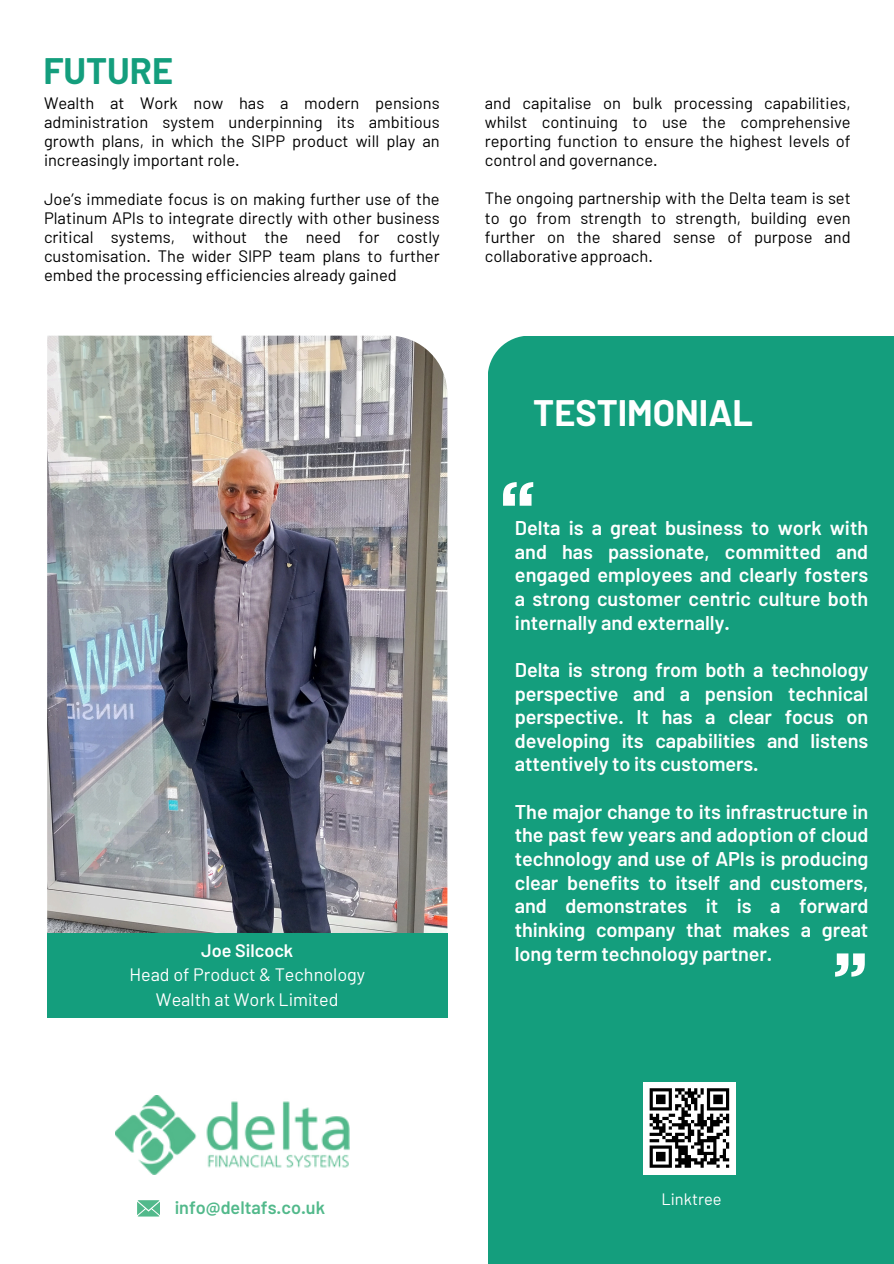
<style>
.page{position:relative;width:894px;height:1264px;background:#fff}
.page>*{position:absolute;margin:0;border:0;box-sizing:border-box;transform-origin:0 0}
.t1{font:700 36px "Barlow";color:#fff}
.t2{font:700 36px "Barlow";color:#149e7d}
.t3{font:600 19.95px/23.7px "Barlow";letter-spacing:-.005em;color:#fff;text-align:justify}
.t4{font:18px/24.8px "Barlow";color:#fff;text-align:center}
.t5{font:600 18px "Barlow";color:#52b98b}
.t6{font:600 18px "Barlow";color:#fff}
.t7{font:16.5px/19.2px "Barlow";color:#000;text-align:justify}
.t8{font:16.5px "Barlow";color:#fff}
</style>
<div class="page">
<img style="left:47px;top:335px;width:400px;height:597px">
<div style="left:488px;top:336px;width:405px;height:927px;background:#149e7d"></div>
<svg style="left:503px;top:482px;width:30px;height:23px"></svg>
<svg style="left:835px;top:953px;width:29px;height:23px"></svg>
<div style="left:47px;top:933px;width:400px;height:84px;background:#149e7d"></div>
<div style="left:643px;top:1081px;width:92px;height:93px;background:#fff"></div>
<svg style="left:649px;top:1088px;width:80px;height:79px"></svg>
<img style="left:115px;top:1095px;width:234px;height:78px">
<svg style="left:137px;top:1200px;width:22px;height:16px"></svg>
<h1 class="t2" style="left:43px;top:48px;width:131px">FUTURE</h1>
<p class="t7" style="left:44px;top:93px;width:397px">Wealth at Work now has a modern pensions administration system underpinning its ambitious growth plans, in which the SIPP product will play an increasingly important role.</p>
<p class="t7" style="left:44px;top:188px;width:397px">Joe’s immediate focus is on making further use of the Platinum APIs to integrate directly with other business critical systems, without the need for costly customisation. The wider SIPP team plans to further embed the processing efficiencies already gained</p>
<p class="t7" style="left:484px;top:93px;width:367px">and capitalise on bulk processing capabilities, whilst continuing to use the comprehensive reporting function to ensure the highest levels of control and governance.</p>
<p class="t7" style="left:484px;top:188px;width:367px">The ongoing partnership with the Delta team is set to go from strength to strength, building even further on the shared sense of purpose and collaborative approach.</p>
<p class="t1" style="left:533px;top:390px;width:221px">TESTIMONIAL</p>
<p class="t3" style="left:515px;top:515px;width:355px">Delta is a great business to work with and has passionate, committed and engaged employees and clearly fosters a strong customer centric culture both internally and externally.</p>
<h3 class="t3" style="left:515px;top:657px;width:355px">Delta is strong from both a technology perspective and a pension technical perspective. It has a clear focus on developing its capabilities and listens attentively to its customers.</h3>
<p class="t3" style="left:515px;top:799px;width:355px">The major change to its infrastructure in the past few years and adoption of cloud technology and use of APIs is producing clear benefits to itself and customers, and demonstrates it is a forward thinking company that makes a great</p>
<p class="t6" style="left:201px;top:938px;width:94px">Joe Silcock</p>
<p class="t3" style="left:515px;top:940px;width:258px">long term technology partner.</p>
<p class="t4" style="left:129px;top:961px;width:237px">Head of Product &amp; Technology<br>Wealth at Work Limited</p>
<h2 class="t5" style="left:175px;top:1195px;width:152px">info@deltafs.co.uk</h2>
<h2 class="t8" style="left:661px;top:1187px;width:62px">Linktree</h2>
</div>
